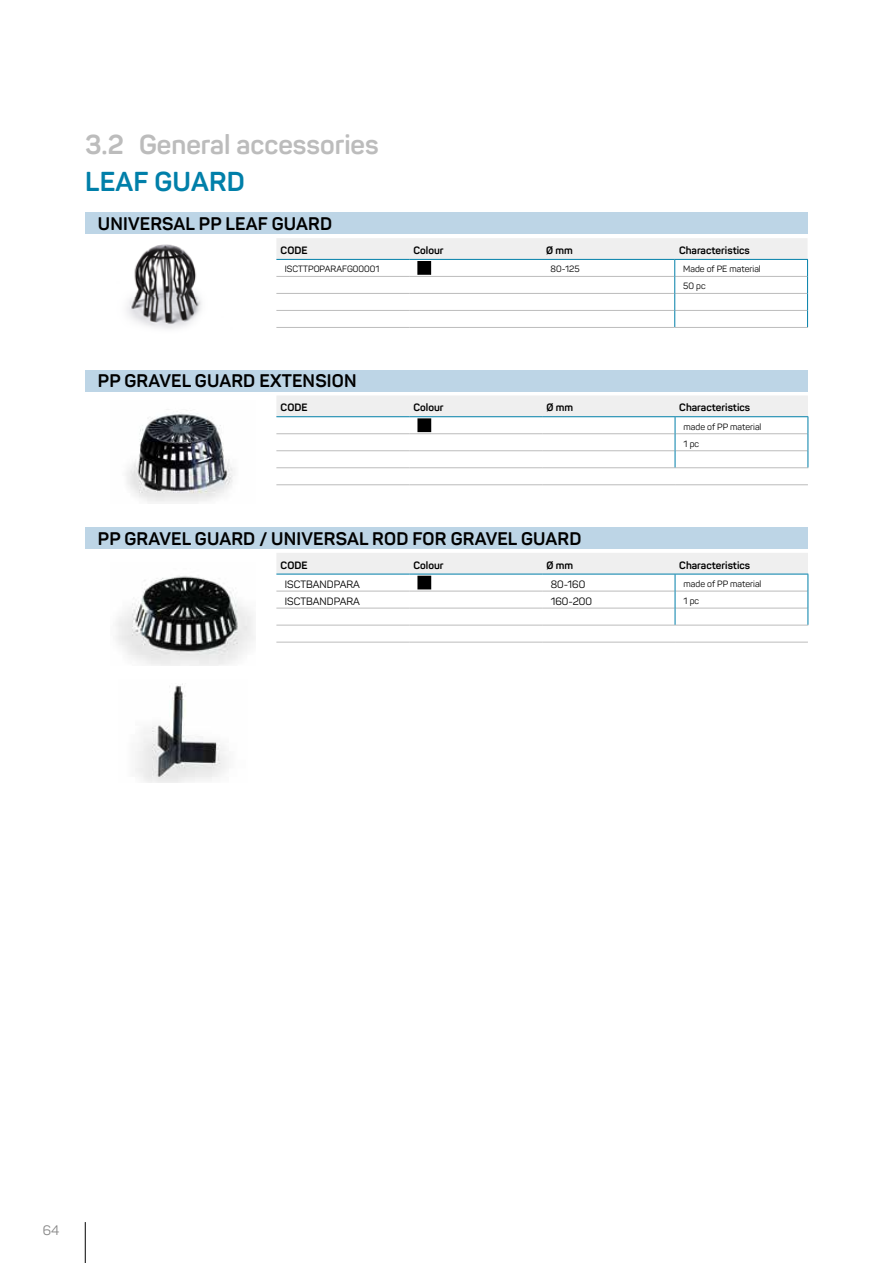
<style>
.page{position:relative;width:893px;height:1263px;background:#fff}
.page>*{position:absolute;margin:0;border:0;box-sizing:border-box;transform-origin:0 0}
.t1{font:700 27px "Panton";color:#bcbcbc}
.t2{font:700 27px "Panton";letter-spacing:.01em;color:#007fa9}
.t3{font:700 18px "Panton";letter-spacing:.01em;color:#000}
.t4{font:13.5px "Panton";color:#878787}
.t5{font:700 10.5px "Panton";color:#000}
.t6{font:10.5px "Panton";color:#000}
.t7{font:9px/17px "Panton";color:#000}
</style>
<div class="page">
<hr style="left:85px;top:1222px;width:1px;height:41px;background:#000">
<img style="left:126px;top:244px;width:76px;height:85px">
<img style="left:126px;top:414px;width:107px;height:88px">
<img style="left:135px;top:683px;width:92px;height:100px">
<div style="left:85px;top:213px;width:723px;height:21px;background:#bdd5e6"></div>
<div style="left:85px;top:370px;width:723px;height:21px;background:#bdd5e6"></div>
<div style="left:85px;top:527px;width:723px;height:22px;background:#bdd5e6"></div>
<hr style="left:276px;top:625px;width:133px;height:1px;background:#bcbcbc">
<hr style="left:409px;top:625px;width:133px;height:1px;background:#bcbcbc">
<hr style="left:542px;top:625px;width:133px;height:1px;background:#bcbcbc">
<hr style="left:675px;top:625px;width:133px;height:1px;background:#bcbcbc">
<svg style="left:276px;top:553px;width:532px;height:72px"></svg>
<hr style="left:276px;top:574px;width:133px;height:1px;background:#007fa9">
<hr style="left:409px;top:574px;width:133px;height:1px;background:#007fa9">
<hr style="left:542px;top:574px;width:133px;height:1px;background:#007fa9">
<hr style="left:276px;top:642px;width:133px;height:1px;background:#bcbcbc">
<hr style="left:409px;top:642px;width:133px;height:1px;background:#bcbcbc">
<hr style="left:542px;top:642px;width:133px;height:1px;background:#bcbcbc">
<hr style="left:675px;top:642px;width:133px;height:1px;background:#bcbcbc">
<div style="left:418px;top:576px;width:13px;height:13px;background:#000"></div>
<hr style="left:675px;top:327px;width:133px;height:1px;background:#bcbcbc">
<svg style="left:276px;top:238px;width:532px;height:89px"></svg>
<hr style="left:276px;top:259px;width:133px;height:1px;background:#007fa9">
<hr style="left:409px;top:259px;width:133px;height:1px;background:#007fa9">
<hr style="left:542px;top:259px;width:133px;height:1px;background:#007fa9">
<hr style="left:276px;top:327px;width:133px;height:1px;background:#bcbcbc">
<hr style="left:409px;top:327px;width:133px;height:1px;background:#bcbcbc">
<hr style="left:542px;top:327px;width:133px;height:1px;background:#bcbcbc">
<div style="left:418px;top:261px;width:13px;height:13px;background:#000"></div>
<hr style="left:276px;top:467px;width:133px;height:1px;background:#bcbcbc">
<hr style="left:409px;top:467px;width:133px;height:1px;background:#bcbcbc">
<hr style="left:542px;top:467px;width:133px;height:1px;background:#bcbcbc">
<hr style="left:675px;top:467px;width:133px;height:1px;background:#bcbcbc">
<svg style="left:276px;top:396px;width:532px;height:71px"></svg>
<hr style="left:276px;top:416px;width:133px;height:1px;background:#007fa9">
<hr style="left:409px;top:416px;width:133px;height:1px;background:#007fa9">
<hr style="left:542px;top:416px;width:133px;height:1px;background:#007fa9">
<hr style="left:276px;top:484px;width:133px;height:1px;background:#bcbcbc">
<hr style="left:409px;top:484px;width:133px;height:1px;background:#bcbcbc">
<hr style="left:542px;top:484px;width:133px;height:1px;background:#bcbcbc">
<hr style="left:675px;top:484px;width:133px;height:1px;background:#bcbcbc">
<div style="left:418px;top:419px;width:13px;height:13px;background:#000"></div>
<img style="left:116px;top:576px;width:139px;height:90px">
<h1 class="t1" style="left:85px;top:127px;width:295px">3.2 General accessories</h1>
<h1 class="t2" style="left:85px;top:164px;width:161px">LEAF GUARD</h1>
<h2 class="t3" style="left:98px;top:213px;width:236px">UNIVERSAL PP LEAF GUARD</h2>
<p class="t5" style="left:281px;top:244px;width:28px">CODE</p>
<p class="t5" style="left:413px;top:244px;width:32px">Colour</p>
<p class="t5" style="left:546px;top:244px;width:28px">Ø mm</p>
<p class="t5" style="left:679px;top:244px;width:72px">Characteristics</p>
<p class="t7" style="left:285px;top:261px;width:96px">ISCTTPOPARAFG00001</p>
<p class="t7" style="left:550px;top:261px;width:31px">80-125</p>
<p class="t7" style="left:683px;top:261px;width:79px">Made of PE material<br>50 pc</p>
<h2 class="t3" style="left:98px;top:370px;width:260px">PP GRAVEL GUARD EXTENSION</h2>
<p class="t5" style="left:281px;top:401px;width:28px">CODE</p>
<p class="t5" style="left:414px;top:401px;width:32px">Colour</p>
<p class="t5" style="left:546px;top:401px;width:28px">Ø mm</p>
<p class="t5" style="left:679px;top:401px;width:72px">Characteristics</p>
<p class="t7" style="left:684px;top:418px;width:79px">made of PP material<br>1 pc</p>
<h2 class="t3" style="left:98px;top:527px;width:485px">PP GRAVEL GUARD / UNIVERSAL ROD FOR GRAVEL GUARD</h2>
<p class="t5" style="left:281px;top:558px;width:28px">CODE</p>
<p class="t5" style="left:414px;top:558px;width:32px">Colour</p>
<p class="t5" style="left:546px;top:558px;width:28px">Ø mm</p>
<p class="t5" style="left:679px;top:558px;width:72px">Characteristics</p>
<p class="t6" style="left:285px;top:577px;width:77px">ISCTBANDPARA</p>
<p class="t6" style="left:551px;top:577px;width:36px">80-160</p>
<p class="t7" style="left:684px;top:575px;width:79px">made of PP material</p>
<p class="t6" style="left:285px;top:594px;width:77px">ISCTBANDPARA</p>
<p class="t6" style="left:551px;top:594px;width:43px">160-200</p>
<p class="t7" style="left:684px;top:592px;width:17px">1 pc</p>
<p class="t4" style="left:43px;top:1222px;width:18px">64</p>
</div>
